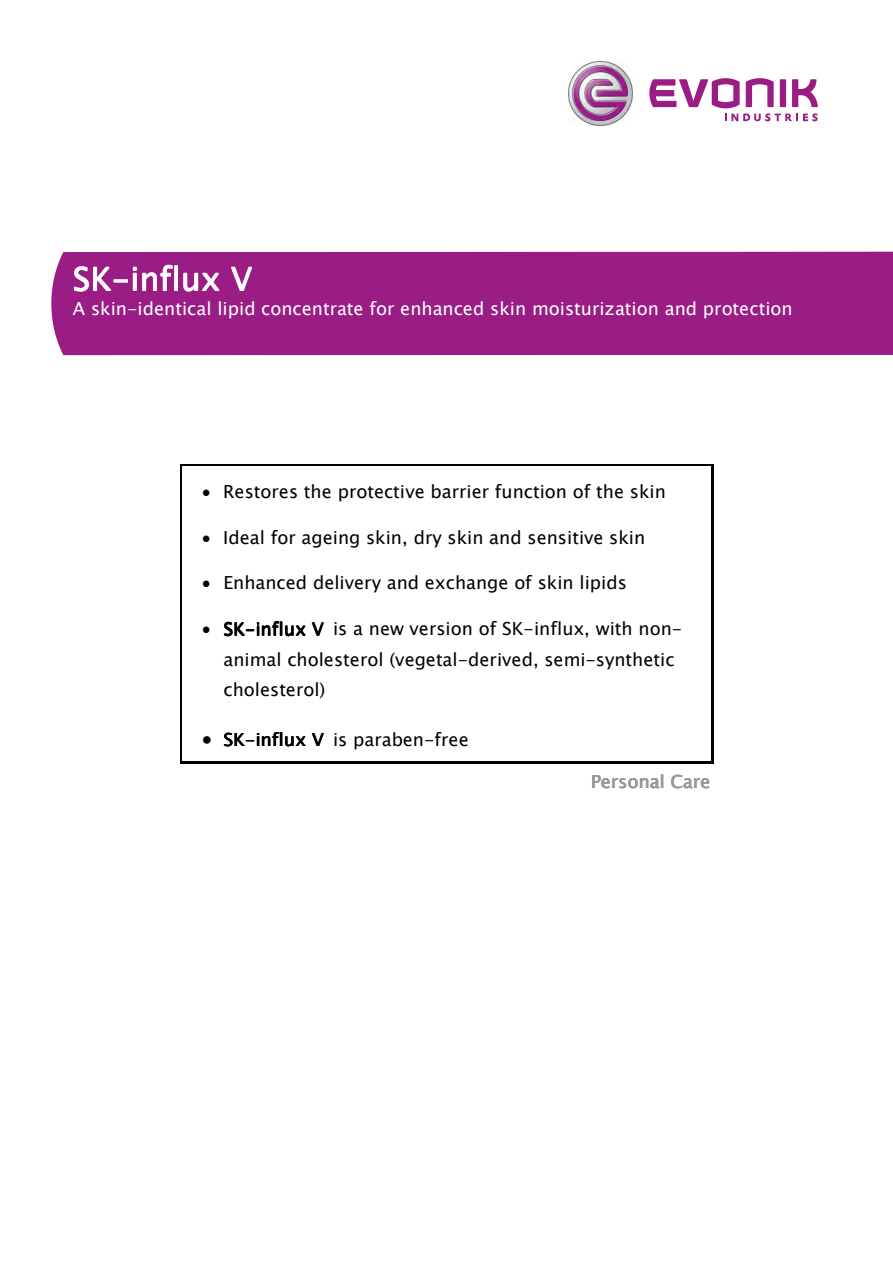
<style>
.page{position:relative;width:893px;height:1263px;background:#fff}
.page>*{position:absolute;margin:0;border:0;box-sizing:border-box;transform-origin:0 0}
.t1{font:32.25px "Lucida Sans Unicode";color:#fff}
.t2{font:18px/30.5px "Lucida Sans Unicode";color:#000}
.t3{font:18px "Lucida Sans Unicode";color:#fff}
.t4{font:18px "Lucida Sans Unicode";color:#9a9a9a}
</style>
<div class="page">
<img style="left:568px;top:62px;width:64px;height:63px">
<svg style="left:649px;top:78px;width:168px;height:43px"></svg>
<hr style="left:181px;top:464px;width:530px;height:1px;background:#000">
<hr style="left:180px;top:465px;width:1px;height:296px;background:#000">
<hr style="left:180px;top:761px;width:531px;height:3px;background:#000">
<hr style="left:711px;top:465px;width:2px;height:296px;background:#000">
<div style="left:51px;top:252px;width:841px;height:103px;background:#991d85"></div>
<h1 class="t1" style="left:130px;top:265px;width:123px">influx V</h1>
<p class="t3" style="left:73px;top:301px;width:721px">A skin-identical lipid concentrate for enhanced skin moisturization and protection</p>
<h1 class="t1" style="left:73px;top:265px;width:180px">SK-influx V</h1>
<p class="t2" style="left:202px;top:478px;width:465px">• Restores the protective barrier function of the skin</p>
<p class="t2" style="left:202px;top:523px;width:444px">• Ideal for ageing skin, dry skin and sensitive skin</p>
<p class="t2" style="left:202px;top:569px;width:426px">• Enhanced delivery and exchange of skin lipids</p>
<p class="t2" style="left:223px;top:615px;width:460px;text-indent:-21px">• SK-influx V is a new version of SK-influx, with non&shy;animal cholesterol (vegetal-derived, semi-synthetic cholesterol)</p>
<p class="t2" style="left:202px;top:725px;width:268px">• SK-influx V is paraben-free</p>
<p class="t2" style="left:272px;top:726px;width:8px">f</p>
<p class="t4" style="left:591px;top:773px;width:121px">Personal Care</p>
</div>
